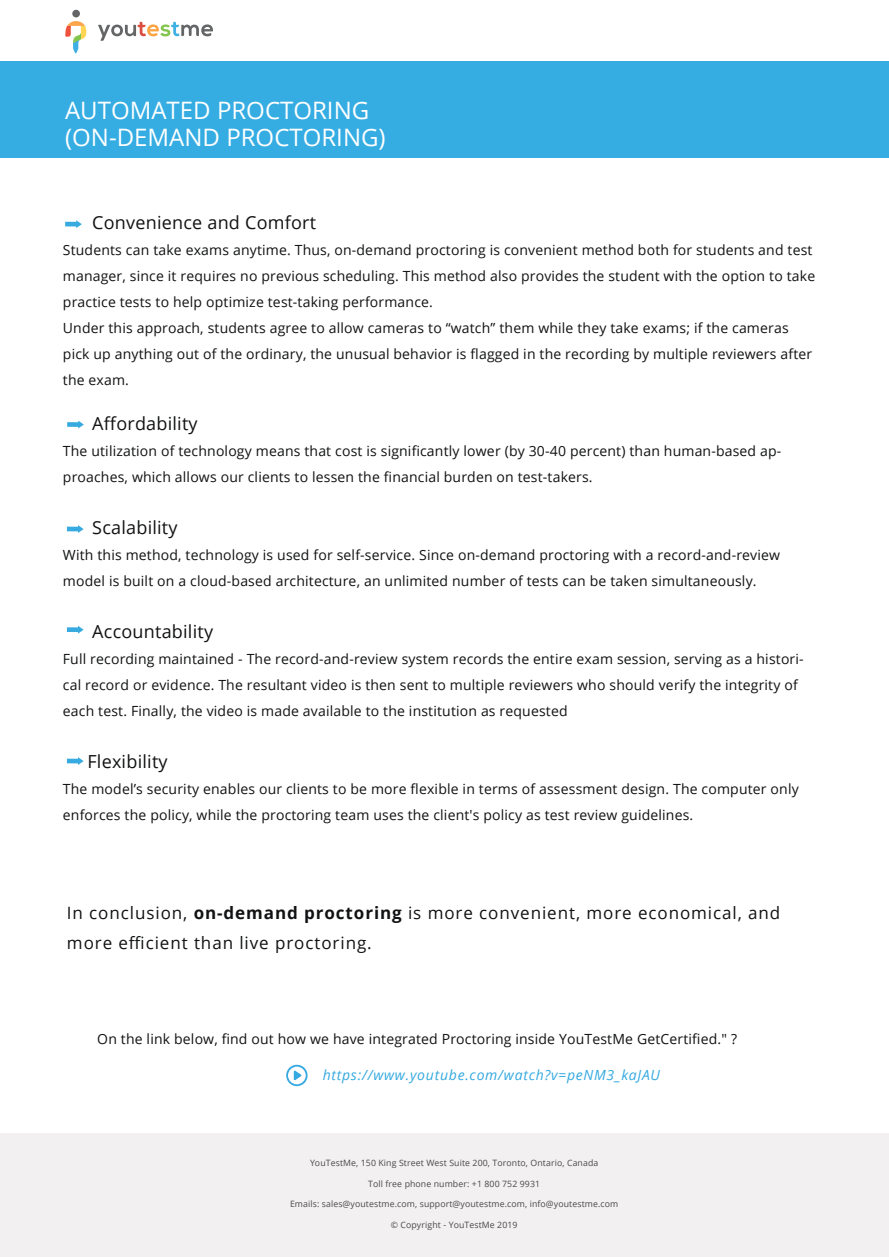
<style>
.page{position:relative;width:889px;height:1257px;background:#fff}
.page>*{position:absolute;margin:0;border:0;box-sizing:border-box;transform-origin:0 0}
.t1{font:24px/27px "Open Sans";color:#fff}
.t2{font:18px "Open Sans";letter-spacing:.01em;color:#111213}
.t3{font:17px/30px "Open Sans";letter-spacing:.055em;color:#111213}
.t4{font:14px/26px "Open Sans";letter-spacing:.01em;color:#111213}
.t5{font:italic 14px "Open Sans";letter-spacing:.055em;color:#35a9e0}
.t6{font:8.7px "Open Sans";letter-spacing:.01em;color:#4a4a4a}
.s1{font-weight:700}
</style>
<div class="page">
<svg style="left:98px;top:22px;width:115px;height:19px"></svg>
<div style="left:72px;top:10px;width:8px;height:7px;background:#636566;border-radius:50%"></div>
<svg style="left:65px;top:21px;width:21px;height:32px"></svg>
<div style="left:0;top:62px;width:889px;height:96px;background:#35ade3"></div>
<div style="left:0;top:1133px;width:889px;height:123px;background:#f2f0f0"></div>
<svg style="left:65px;top:220px;width:17px;height:8px"></svg>
<svg style="left:67px;top:420px;width:17px;height:8px"></svg>
<svg style="left:67px;top:525px;width:17px;height:8px"></svg>
<svg style="left:67px;top:626px;width:17px;height:7px"></svg>
<svg style="left:67px;top:757px;width:17px;height:8px"></svg>
<svg style="left:286px;top:1064px;width:21px;height:22px"></svg>
<h1 class="t1" style="left:65px;top:96px;width:322px">AUTOMATED PROCTORING (ON-DEMAND PROCTORING)</h1>
<p class="t2" style="left:92px;top:210px;width:225px">Convenience and Comfort</p>
<p class="t4" style="left:63px;top:236px;width:753px">Students can take exams anytime. Thus, on-demand proctoring is convenient method both for students and test manager, since it requires no previous scheduling. This method also provides the student with the option to take practice tests to help optimize test-taking performance.<br>Under this approach, students agree to allow cameras to “watch” them while they take exams; if the cameras pick up anything out of the ordinary, the unusual behavior is flagged in the recording by multiple reviewers after the exam.</p>
<p class="t2" style="left:92px;top:411px;width:107px">Affordability</p>
<p class="t4" style="left:63px;top:437px;width:720px">The utilization of technology means that cost is significantly lower (by 30-40 percent) than human-based ap&shy;proaches, which allows our clients to lessen the financial burden on test-takers.</p>
<p class="t2" style="left:92px;top:515px;width:87px">Scalability</p>
<p class="t4" style="left:63px;top:541px;width:718px">With this method, technology is used for self-service. Since on-demand proctoring with a record-and-review model is built on a cloud-based architecture, an unlimited number of tests can be taken simultaneously.</p>
<p class="t2" style="left:92px;top:619px;width:122px">Accountability</p>
<p class="t4" style="left:63px;top:645px;width:742px">Full recording maintained - The record-and-review system records the entire exam session, serving as a histori&shy;cal record or evidence. The resultant video is then sent to multiple reviewers who should verify the integrity of each test. Finally, the video is made available to the institution as requested</p>
<p class="t2" style="left:87px;top:749px;width:82px">Flexibility</p>
<p class="t4" style="left:63px;top:775px;width:737px">The model’s security enables our clients to be more flexible in terms of assessment design. The computer only enforces the policy, while the proctoring team uses the client's policy as test review guidelines.</p>
<p class="t3" style="left:67px;top:897px;width:715px">In conclusion, <span class="s1">on-demand proctoring</span> is more convenient, more economical, and more efficient than live proctoring.</p>
<p class="t4" style="left:97px;top:1025px;width:641px">On the link below, find out how we have integrated Proctoring inside YouTestMe GetCertified." ?</p>
<p class="t5" style="left:323px;top:1065px;width:339px">https://www.youtube.com/watch?v=peNM3_kaJAU</p>
<p class="t6" style="left:310px;top:1157px;width:290px">YouTestMe, 150 King Street West Suite 200, Toronto, Ontario, Canada</p>
<p class="t6" style="left:368px;top:1177px;width:173px">Toll free phone number: +1 800 752 9931</p>
<p class="t6" style="left:290px;top:1197px;width:330px">Emails: sales@youtestme.com, support@youtestme.com, info@youtestme.com</p>
<p class="t6" style="left:391px;top:1218px;width:128px">© Copyright - YouTestMe 2019</p>
</div>
